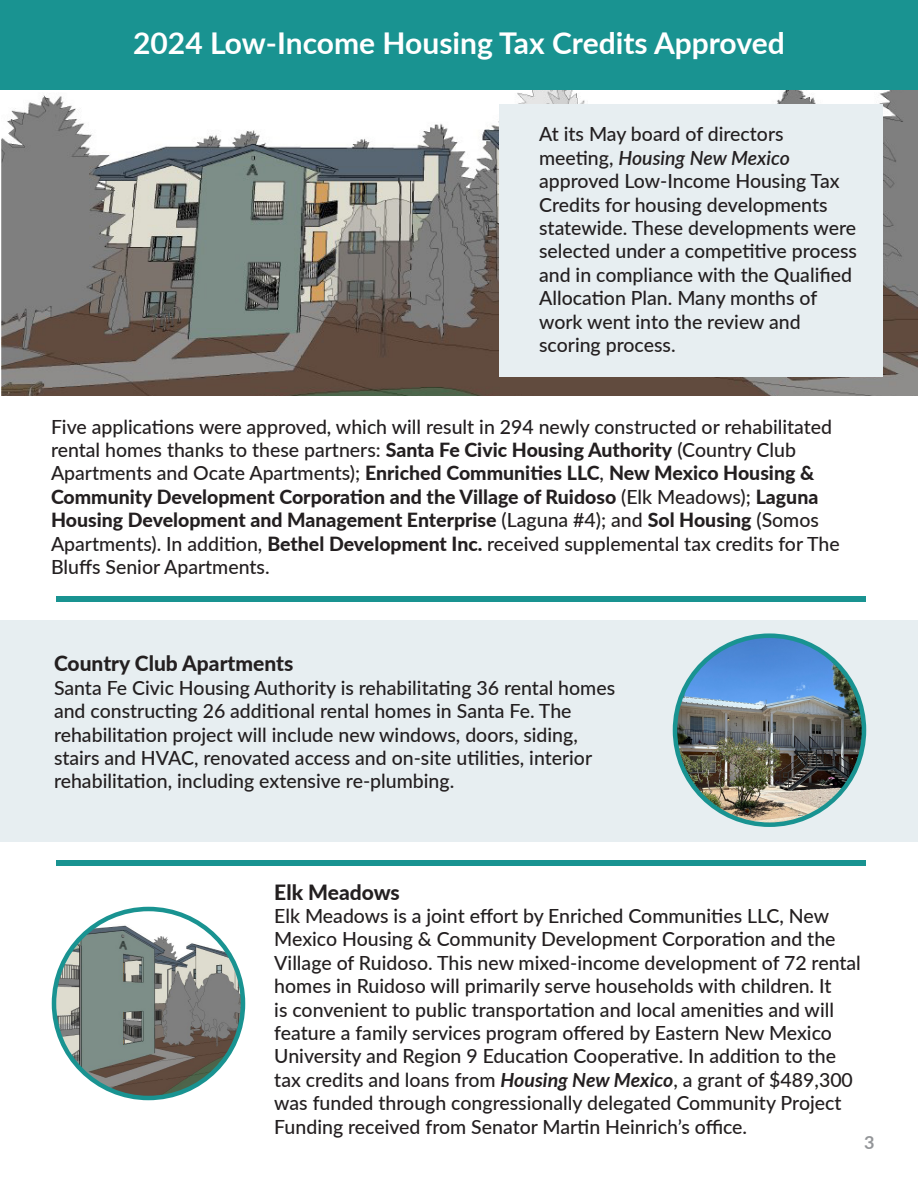
<style>
.page{position:relative;width:918px;height:1188px;background:#fff}
.page>*{position:absolute;margin:0;border:0;box-sizing:border-box;transform-origin:0 0}
.t1{font:700 30px "Lato";color:#fff}
.t2{font:800 21px "Lato";color:#231f20}
.t3{font:500 19.5px/23.4px "Lato";color:#231f20}
.t4{font:700 18px "Lato";color:#939598}
.s1{font-weight:600;font-style:italic}
.s2{font-weight:800}
.s3{font-weight:700;font-style:italic}
</style>
<div class="page">
<img style="left:1px;top:90px;width:917px;height:305px">
<div style="left:500px;top:104px;width:383px;height:272px;background:#e7eef1"></div>
<div style="left:0;top:620px;width:918px;height:222px;background:#e7eef1"></div>
<div style="left:0;top:0;width:918px;height:90px;background:#199391"></div>
<img style="left:54px;top:909px;width:189px;height:189px;border-radius:94px">
<div style="left:52px;top:907px;width:193px;height:193px;border:4px solid #199391;border-radius:50%"></div>
<img style="left:675px;top:636px;width:189px;height:189px;border-radius:94px">
<div style="left:673px;top:633px;width:193px;height:194px;border:4px solid #199391;border-radius:50%"></div>
<div style="left:56px;top:860px;width:810px;height:6px;background:#199391"></div>
<div style="left:56px;top:596px;width:810px;height:6px;background:#199391"></div>
<p class="t1" style="left:133px;top:21px;width:653px">2024 Low-Income Housing Tax Credits Approved</p>
<p class="t3" style="left:539px;top:122px;width:319px">At its May board of directors meeting, <span class="s1">Housing New Mexico </span>approved Low-Income Housing Tax<br>Credits for housing developments statewide. These developments were selected under a competitive process and in compliance with the Qualified<br>Allocation Plan. Many months of work went into the review and scoring process.</p>
<p class="t3" style="left:51px;top:414px;width:790px">Five applications were approved, which will result in 294 newly constructed or rehabilitated rental homes thanks to these partners: <span class="s2">Santa Fe Civic Housing Authority</span> (Country Club Apartments and Ocate Apartments); <span class="s2">Enriched Communities LLC</span>, <span class="s2">New Mexico Housing &amp; Community Development Corporation and the Village of Ruidoso</span> (Elk Meadows); <span class="s2">Laguna Housing Development and Management Enterprise</span> (Laguna #4); and <span class="s2">Sol Housing</span> (Somos Apartments). In addition, <span class="s2">Bethel Development Inc.</span> received supplemental tax credits for The Bluffs Senior Apartments.</p>
<p class="t2" style="left:54px;top:648px;width:241px">Country Club Apartments</p>
<p class="t3" style="left:54px;top:675px;width:563px">Santa Fe Civic Housing Authority is rehabilitating 36 rental homes and constructing 26 additional rental homes in Santa Fe. The rehabilitation project will include new windows, doors, siding, stairs and HVAC, renovated access and on-site utilities, interior rehabilitation, including extensive re-plumbing.</p>
<p class="t2" style="left:274px;top:876px;width:127px">Elk Meadows</p>
<p class="t3" style="left:274px;top:903px;width:588px">Elk Meadows is a joint effort by Enriched Communities LLC, New Mexico Housing &amp; Community Development Corporation and the Village of Ruidoso. This new mixed-income development of 72 rental homes in Ruidoso will primarily serve households with children. It<br>is convenient to public transportation and local amenities and will feature a family services program offered by Eastern New Mexico University and Region 9 Education Cooperative. In addition to the tax credits and loans from <span class="s3">Housing New Mexico</span>, a grant of $489,300 was funded through congressionally delegated Community Project Funding received from Senator Martin Heinrich’s office.</p>
<p class="t4" style="left:864px;top:1129px;width:12px">3</p>
</div>
